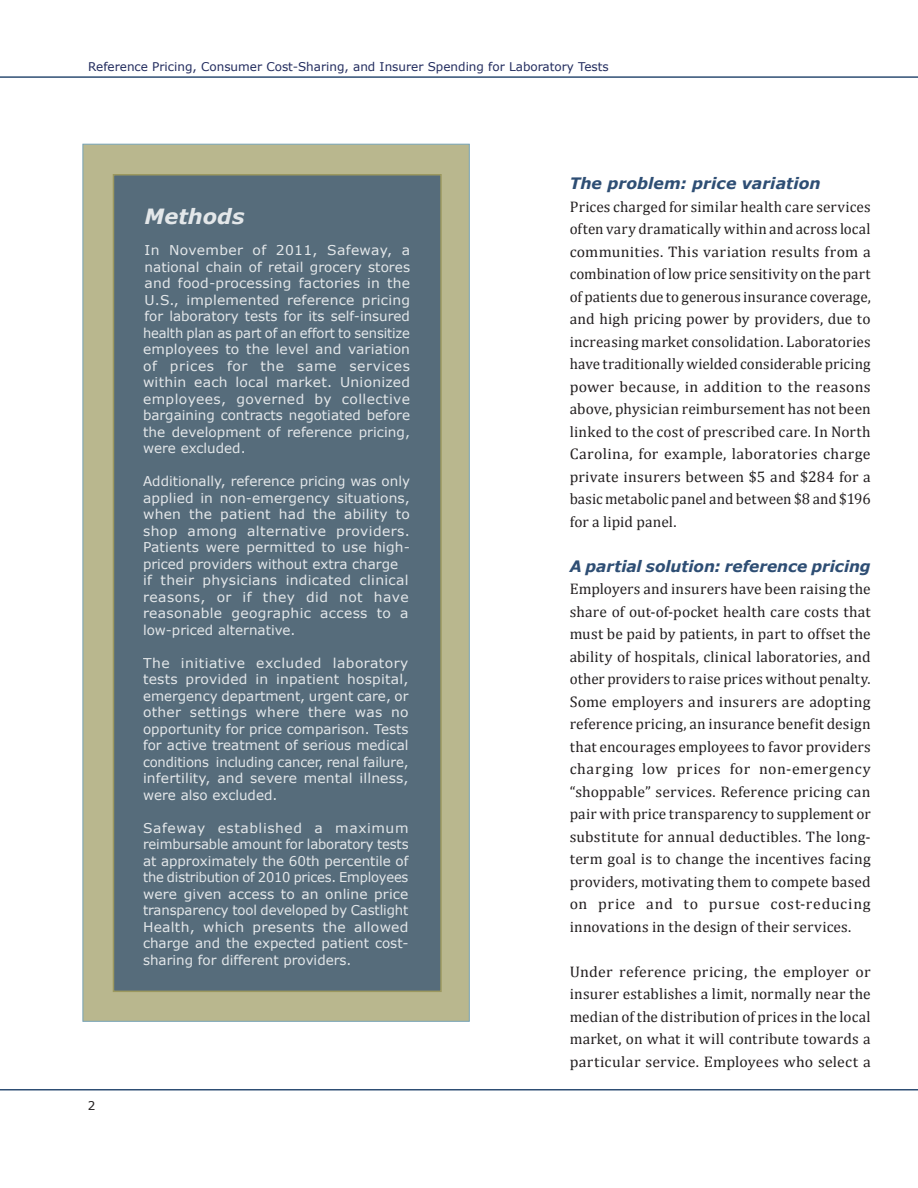
<style>
.page{position:relative;width:918px;height:1188px;background:#fff}
.page>*{position:absolute;margin:0;border:0;box-sizing:border-box;transform-origin:0 0}
.t1{font:italic 700 21px "Verdana";color:#fff}
.IB_body_NO_indent{font:italic 700 15.75px "Verdana";color:#2e4e74}
.IB_body_NO_indent-2{font:15.3px/22.5px "Cambria";letter-spacing:.01em;color:#231f20;text-align:justify}
.t2{font:13.5px/16.5px "Verdana";letter-spacing:.01em;color:#fff;text-align:justify}
.t3{font:12px "Verdana";color:#222c5e}
.t4{font:12px "Verdana";color:#231f20}
</style>
<div class="page">
<hr style="left:0;top:76px;width:918px;height:2px;background:#2e4e74">
<hr style="left:0;top:1089px;width:918px;height:1px;background:#2e4e74">
<div style="left:83px;top:144px;width:387px;height:878px;background:#b9b78e;border:1px solid #76a3b6"></div>
<div style="left:113px;top:174px;width:329px;height:818px;background:#566c7b;border:2px solid #908c4c"></div>
<p class="t3" style="left:88px;top:59px;width:522px">Reference Pricing, Consumer Cost-Sharing, and Insurer Spending for Laboratory Tests</p>
<h1 class="t1" style="left:145px;top:201px;width:101px">Methods</h1>
<p class="t2" style="left:143px;top:242px;width:269px">In November of 2011, Safeway, a national chain of retail grocery stores and food-processing factories in the U.S., implemented reference pricing for laboratory tests for its self-insured health plan as part of an effort to sensitize employees to the level and variation of prices for the same services within each local market. Unionized employees, governed by collective bargaining contracts negotiated before the development of reference pricing, were excluded.</p>
<p class="t2" style="left:143px;top:473px;width:269px;text-align:left">Additionally, reference pricing was only applied in non-emergency situations, when the patient had the ability to shop among alternative providers.<br>Patients were permitted to use high&shy;priced providers without extra charge if their physicians indicated clinical reasons, or if they did not have reasonable geographic access to a low-priced alternative.</p>
<p class="t2" style="left:143px;top:654px;width:267px">The initiative excluded laboratory tests provided in inpatient hospital, emergency department, urgent care, or other settings where there was no opportunity for price comparison. Tests for active treatment of serious medical conditions including cancer, renal failure, infertility, and severe mental illness, were also excluded.</p>
<p class="t2" style="left:143px;top:819px;width:267px">Safeway established a maximum reimbursable amount for laboratory tests at approximately the 60th percentile of the distribution of 2010 prices. Employees were given access to an online price transparency tool developed by Castlight Health, which presents the allowed charge and the expected patient cost&shy;sharing for different providers.</p>
<p class="t4" style="left:88px;top:1098px;width:9px">2</p>
<p class="IB_body_NO_indent" style="left:570px;top:172px;width:253px">The problem: price variation</p>
<p class="IB_body_NO_indent-2" style="left:570px;top:195px;width:303px">Prices charged for similar health care services often vary dramatically within and across local communities. This variation results from a combination of low price sensitivity on the part of patients due to generous insurance coverage, and high pricing power by providers, due to increasing market consolidation. Laboratories have traditionally wielded considerable pricing power because, in addition to the reasons above, physician reimbursement has not been linked to the cost of prescribed care. In North Carolina, for example, laboratories charge private insurers between $5 and $284 for a basic metabolic panel and between $8 and $196 for a lipid panel.</p>
<p class="IB_body_NO_indent" style="left:570px;top:555px;width:303px">A partial solution: reference pricing</p>
<p class="IB_body_NO_indent-2" style="left:570px;top:577px;width:303px">Employers and insurers have been raising the share of out-of-pocket health care costs that must be paid by patients, in part to offset the ability of hospitals, clinical laboratories, and other providers to raise prices without penalty.<br>Some employers and insurers are adopting reference pricing, an insurance benefit design that encourages employees to favor providers charging low prices for non-emergency “shoppable” services. Reference pricing can pair with price transparency to supplement or substitute for annual deductibles. The long&shy;term goal is to change the incentives facing providers, motivating them to compete based on price and to pursue cost-reducing innovations in the design of their services.</p>
<p class="IB_body_NO_indent-2" style="left:570px;top:960px;width:303px">Under reference pricing, the employer or insurer establishes a limit, normally near the median of the distribution of prices in the local market, on what it will contribute towards a particular service. Employees who select a</p>
</div>
